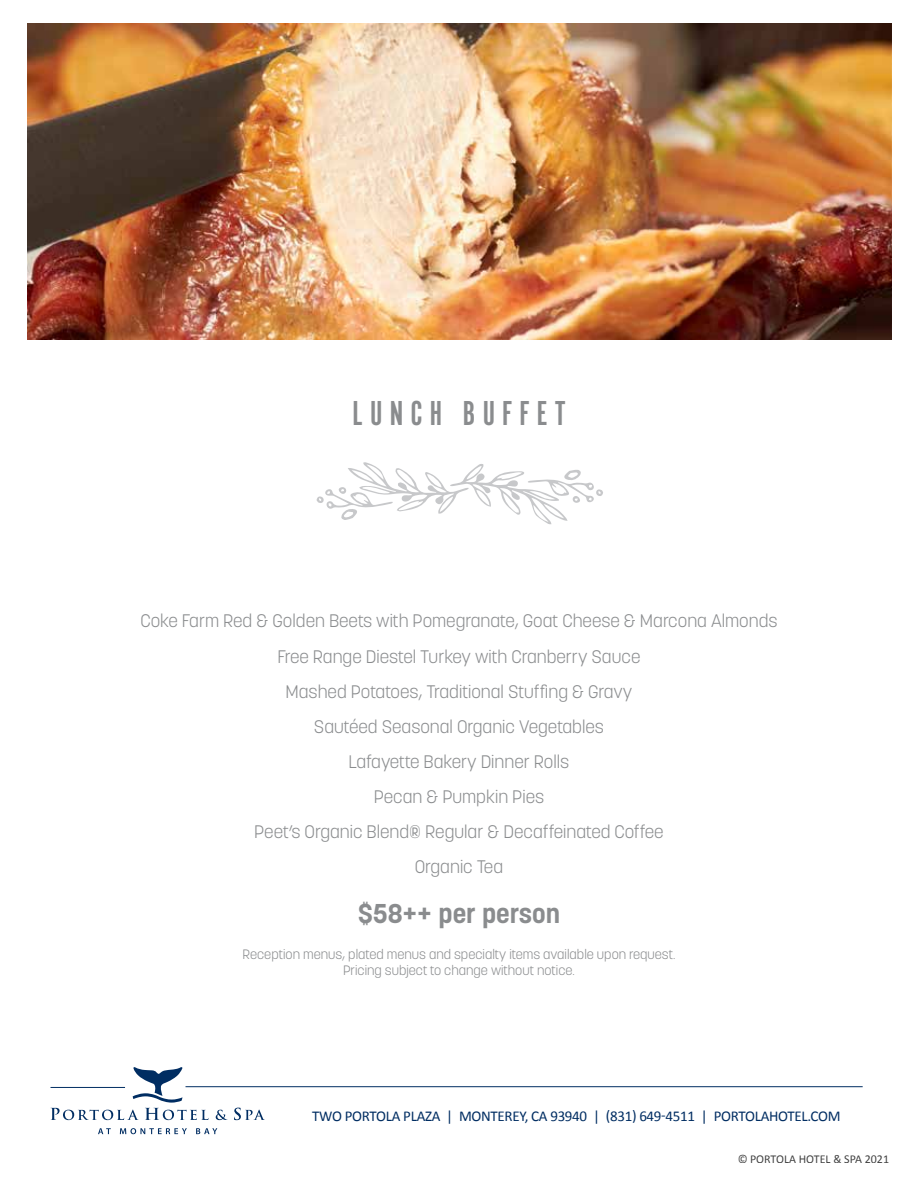
<style>
.page{position:relative;width:918px;height:1188px;background:#fff}
.page>*{position:absolute;margin:0;border:0;box-sizing:border-box;transform-origin:0 0}
.t1{font:36px "Alternate Got No 1 D";letter-spacing:.2em;color:#8a8c8e}
.t2{font:700 27px "Korolev";color:#8a8c8e}
.t3{font:300 18px/35.1px "Korolev";color:#8a8c8e;text-align:center}
.t4{font:15px "Calibri";letter-spacing:-.02em;color:#002d62}
.t5{font:300 13.5px/16.5px "Korolev";color:#8a8c8e;text-align:center}
.t6{font:12px "Calibri";color:#000}
</style>
<div class="page">
<svg style="left:98px;top:1128px;width:13px;height:6px"></svg>
<svg style="left:120px;top:1128px;width:67px;height:6px"></svg>
<svg style="left:196px;top:1128px;width:21px;height:6px"></svg>
<svg style="left:51px;top:1067px;width:158px;height:53px"></svg>
<svg style="left:216px;top:1110px;width:11px;height:10px"></svg>
<svg style="left:234px;top:1108px;width:31px;height:12px"></svg>
<hr style="left:186px;top:1086px;width:677px;height:1px;background:#002d62">
<hr style="left:51px;top:1087px;width:74px;height:1px;background:#002d62">
<img style="left:28px;top:24px;width:864px;height:315px">
<svg style="left:317px;top:462px;width:286px;height:62px"></svg>
<h1 class="t1" style="left:353px;top:394px;width:214px">LUNCH BUFFET</h1>
<p class="t3" style="left:140px;top:604px;width:639px">Coke Farm Red &amp; Golden Beets with Pomegranate, Goat Cheese &amp; Marcona Almonds Free Range Diestel Turkey with Cranberry Sauce<br>Mashed Potatoes, Traditional Stuffing &amp; Gravy<br>Sautéed Seasonal Organic Vegetables<br>Lafayette Bakery Dinner Rolls<br>Pecan &amp; Pumpkin Pies<br>Peet’s Organic Blend® Regular &amp; Decaffeinated Coffee<br>Organic Tea</p>
<h2 class="t2" style="left:358px;top:897px;width:203px">$58++ per person</h2>
<p class="t5" style="left:243px;top:946px;width:434px">Reception menus, plated menus and specialty items available upon request.<br>Pricing subject to change without notice.</p>
<p class="t4" style="left:312px;top:1107px;width:530px">TWO PORTOLA PLAZA | MONTEREY, CA 93940 | (831) 649-4511 | PORTOLAHOTEL.COM</p>
<p class="t6" style="left:737px;top:1151px;width:153px">© PORTOLA HOTEL &amp; SPA 2021</p>
</div>
